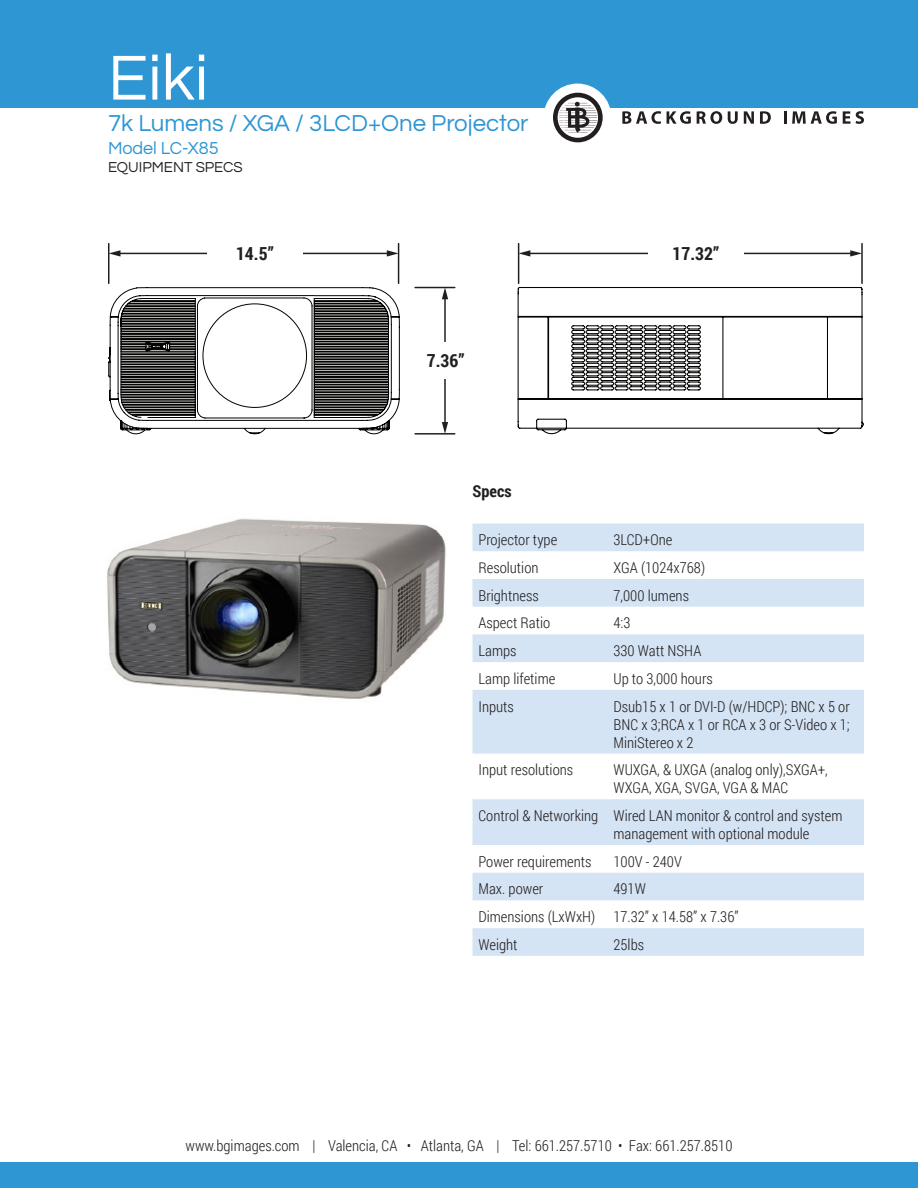
<style>
.page{position:relative;width:918px;height:1188px;background:#fff}
.page>*{position:absolute;margin:0;border:0;box-sizing:border-box;transform-origin:0 0}
.t1{font:66px "Questrial";color:#fff}
.t2{font:24px "Questrial";color:#2e96d3}
.t3{font:700 18px "Roboto Condensed";color:#231f20}
.t4{font:18px "Questrial";color:#2e96d3}
.Bult_List_with_Space{font:700 16.5px "Roboto Condensed";color:#231f20}
.t5{font:300 15px/18px "Roboto Condensed";color:#231f20}
.t6{font:15px "Questrial";color:#231f20}
</style>
<div class="page">
<div style="left:0;top:1162px;width:918px;height:26px;background:#2e96d3"></div>
<div style="left:0;top:0;width:918px;height:108px;background:#2e96d3"></div>
<div style="left:544px;top:84px;width:67px;height:68px;background:#fff;border-radius:50%"></div>
<svg style="left:622px;top:111px;width:39px;height:13px"></svg>
<svg style="left:667px;top:111px;width:24px;height:13px"></svg>
<svg style="left:697px;top:111px;width:25px;height:13px"></svg>
<svg style="left:728px;top:111px;width:10px;height:13px"></svg>
<svg style="left:744px;top:111px;width:10px;height:13px"></svg>
<svg style="left:760px;top:111px;width:11px;height:13px"></svg>
<svg style="left:784px;top:111px;width:2px;height:13px"></svg>
<svg style="left:792px;top:111px;width:45px;height:13px"></svg>
<svg style="left:843px;top:111px;width:21px;height:13px"></svg>
<svg style="left:553px;top:93px;width:50px;height:49px"></svg>
<svg style="left:108px;top:287px;width:292px;height:148px"></svg>
<svg style="left:517px;top:287px;width:347px;height:148px"></svg>
<hr style="left:108px;top:244px;width:2px;height:39px;background:#231f20">
<hr style="left:398px;top:244px;width:1px;height:39px;background:#231f20">
<hr style="left:118px;top:253px;width:271px;height:1px;background:#231f20">
<svg style="left:387px;top:250px;width:11px;height:7px"></svg>
<svg style="left:109px;top:250px;width:12px;height:7px"></svg>
<hr style="left:518px;top:244px;width:1px;height:39px;background:#231f20">
<hr style="left:861px;top:244px;width:2px;height:39px;background:#231f20">
<hr style="left:528px;top:253px;width:324px;height:1px;background:#231f20">
<svg style="left:850px;top:250px;width:12px;height:7px"></svg>
<svg style="left:519px;top:250px;width:11px;height:7px"></svg>
<hr style="left:415px;top:287px;width:40px;height:1px;background:#231f20">
<hr style="left:415px;top:433px;width:40px;height:2px;background:#231f20">
<hr style="left:444px;top:297px;width:2px;height:127px;background:#231f20">
<svg style="left:442px;top:422px;width:6px;height:12px"></svg>
<svg style="left:442px;top:288px;width:6px;height:11px"></svg>
<img style="left:107px;top:518px;width:339px;height:181px">
<svg style="left:472px;top:524px;width:392px;height:432px;fill:#d5e4f4"></svg>
<div style="left:207px;top:238px;width:96px;height:32px;background:#fff"></div>
<div style="left:648px;top:238px;width:96px;height:32px;background:#fff"></div>
<div style="left:417px;top:342px;width:57px;height:37px;background:#fff"></div>
<p class="t1" style="left:108px;top:45px;width:102px">Eiki</p>
<p class="t2" style="left:108px;top:112px;width:422px">7k Lumens / XGA / 3LCD+One Projector</p>
<p class="t4" style="left:108px;top:139px;width:112px">Model LC-X85</p>
<p class="t6" style="left:108px;top:160px;width:136px">EQUIPMENT SPECS</p>
<p class="t3" style="left:236px;top:241px;width:39px">14.5”</p>
<p class="t3" style="left:673px;top:241px;width:48px">17.32”</p>
<p class="t3" style="left:427px;top:348px;width:39px">7.36”</p>
<p class="Bult_List_with_Space" style="left:472px;top:479px;width:41px">Specs</p>
<p class="t5" style="left:478px;top:530px;width:80px">Projector type</p>
<p class="t5" style="left:614px;top:530px;width:60px">3LCD+One</p>
<p class="t5" style="left:478px;top:558px;width:62px">Resolution</p>
<p class="t5" style="left:614px;top:558px;width:93px">XGA (1024x768)</p>
<p class="t5" style="left:478px;top:586px;width:62px">Brightness</p>
<p class="t5" style="left:614px;top:586px;width:77px">7,000 lumens</p>
<p class="t5" style="left:478px;top:614px;width:73px">Aspect Ratio</p>
<p class="t5" style="left:614px;top:614px;width:19px">4:3</p>
<p class="t5" style="left:478px;top:641px;width:40px">Lamps</p>
<p class="t5" style="left:614px;top:641px;width:89px">330 Watt NSHA</p>
<p class="t5" style="left:478px;top:669px;width:78px">Lamp lifetime</p>
<p class="t5" style="left:614px;top:669px;width:101px">Up to 3,000 hours</p>
<p class="t5" style="left:478px;top:697px;width:37px">Inputs</p>
<p class="t5" style="left:614px;top:697px;width:238px;text-align:justify">Dsub15 x 1 or DVI-D (w/HDCP); BNC x 5 or BNC x 3;RCA x 1 or RCA x 3 or S-Video x 1; MiniStereo x 2</p>
<p class="t5" style="left:478px;top:760px;width:96px">Input resolutions</p>
<p class="t5" style="left:614px;top:760px;width:216px">WUXGA, &amp; UXGA (analog only),SXGA+,<br>WXGA, XGA, SVGA, VGA &amp; MAC</p>
<p class="t5" style="left:478px;top:806px;width:121px">Control &amp; Networking</p>
<p class="t5" style="left:614px;top:806px;width:230px">Wired LAN monitor &amp; control and system management with optional module</p>
<p class="t5" style="left:478px;top:852px;width:115px">Power requirements</p>
<p class="t5" style="left:614px;top:852px;width:70px">100V - 240V</p>
<p class="t5" style="left:478px;top:880px;width:66px">Max. power</p>
<p class="t5" style="left:614px;top:880px;width:34px">491W</p>
<p class="t5" style="left:478px;top:907px;width:118px">Dimensions (LxWxH)</p>
<p class="t5" style="left:614px;top:907px;width:127px">17.32” x 14.58” x 7.36”</p>
<p class="t5" style="left:478px;top:935px;width:41px">Weight</p>
<p class="t5" style="left:614px;top:935px;width:32px">25lbs</p>
<p class="t5" style="left:186px;top:1136px;width:548px">www.bgimages.com | Valencia, CA • Atlanta, GA | Tel: 661.257.5710 • Fax: 661.257.8510</p>
</div>
